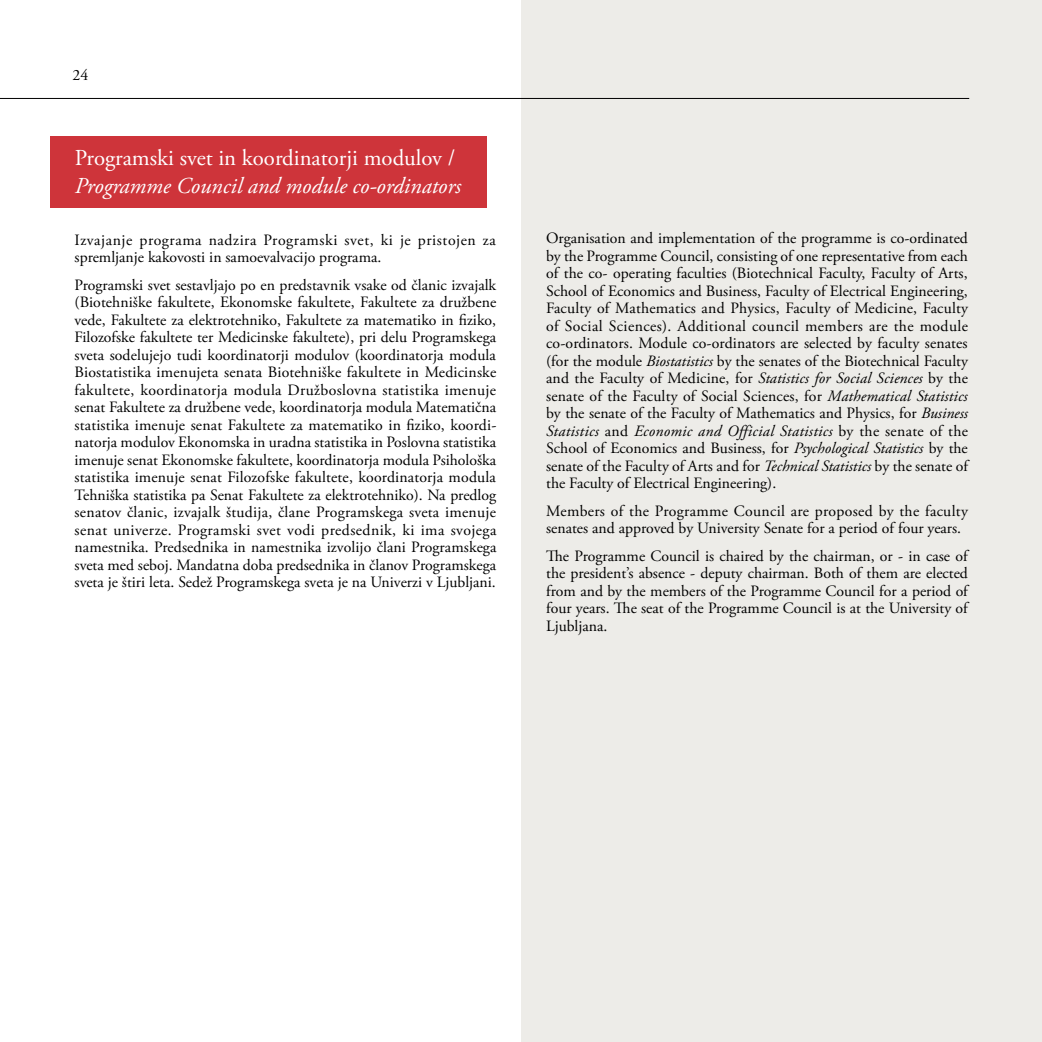
<style>
.page{position:relative;width:1042px;height:1042px;background:#fff}
.page>*{position:absolute;margin:0;border:0;box-sizing:border-box;transform-origin:0 0}
.t1{font:italic 22.75px "Adobe Garamond Pro";color:#fff}
.t2{font:22.75px "Adobe Garamond Pro";color:#fff}
.t3{font:15.75px/17.5px "Adobe Garamond Pro";color:#000;text-align:justify}
.t4{font:15.75px/17.5px "Adobe Garamond Pro";letter-spacing:.03em;color:#000}
.s1{font-style:italic}
</style>
<div class="page">
<div style="left:521px;top:0;width:521px;height:1042px;background:#edece8"></div>
<hr style="left:0;top:98px;width:969px;height:1px;background:#000">
<div style="left:50px;top:136px;width:436px;height:71px;background:#ce343a"></div>
<p class="t3" style="left:72px;top:67px;width:17px">24</p>
<h1 class="t2" style="left:75px;top:144px;width:382px">Programski svet in koordinatorji modulov /</h1>
<h1 class="t1" style="left:75px;top:172px;width:388px">Programme Council and module co-ordinators</h1>
<p class="t4" style="left:75px;top:232px;width:423px">Izvajanje programa nadzira Programski svet, ki je pristojen za spremljanje kakovosti in samoevalvacijo programa.</p>
<p class="t3" style="left:75px;top:277px;width:423px">Programski svet sestavljajo po en predstavnik vsake od članic izvajalk (Biotehniške fakultete, Ekonomske fakultete, Fakultete za družbene vede, Fakultete za elektrotehniko, Fakultete za matematiko in fiziko, Filozofske fakultete ter Medicinske fakultete), pri delu Programskega sveta sodelujejo tudi koordinatorji modulov (koordinatorja modula Biostatistika imenujeta senata Biotehniške fakultete in Medicinske fakultete, koordinatorja modula Družboslovna statistika imenuje senat Fakultete za družbene vede, koordinatorja modula Matematična statistika imenuje senat Fakultete za matematiko in fiziko, koordi&shy;natorja modulov Ekonomska in uradna statistika in Poslovna statistika imenuje senat Ekonomske fakultete, koordinatorja modula Psihološka statistika imenuje senat Filozofske fakultete, koordinatorja modula Tehniška statistika pa Senat Fakultete za elektrotehniko). Na predlog senatov članic, izvajalk študija, člane Programskega sveta imenuje senat univerze. Programski svet vodi predsednik, ki ima svojega namestnika. Predsednika in namestnika izvolijo člani Programskega sveta med seboj. Mandatna doba predsednika in članov Programskega sveta je štiri leta. Sedež Programskega sveta je na Univerzi v Ljubljani.</p>
<p class="t3" style="left:546px;top:230px;width:423px">Organisation and implementation of the programme is co-ordinated by the Programme Council, consisting of one representative from each of the co- operating faculties (Biotechnical Faculty, Faculty of Arts, School of Economics and Business, Faculty of Electrical Engineering, Faculty of Mathematics and Physics, Faculty of Medicine, Faculty of Social Sciences). Additional council members are the module co-ordinators. Module co-ordinators are selected by faculty senates (for the module <span class="s1">Biostatistics</span> by the senates of the Biotechnical Faculty and the Faculty of Medicine, for <span class="s1">Statistics for Social Sciences</span> by the senate of the Faculty of Social Sciences, for <span class="s1">Mathematical Statistics </span>by the senate of the Faculty of Mathematics and Physics, for <span class="s1">Business Statistics</span> and <span class="s1">Economic and Official Statistics</span> by the senate of the School of Economics and Business, for <span class="s1">Psychological Statistics</span> by the senate of the Faculty of Arts and for <span class="s1">Technical Statistics</span> by the senate of the Faculty of Electrical Engineering).</p>
<p class="t3" style="left:546px;top:502px;width:423px">Members of the Programme Council are proposed by the faculty senates and approved by University Senate for a period of four years.</p>
<p class="t3" style="left:546px;top:547px;width:423px">The Programme Council is chaired by the chairman, or - in case of the president’s absence - deputy chairman. Both of them are elected from and by the members of the Programme Council for a period of four years. The seat of the Programme Council is at the University of Ljubljana.</p>
</div>
